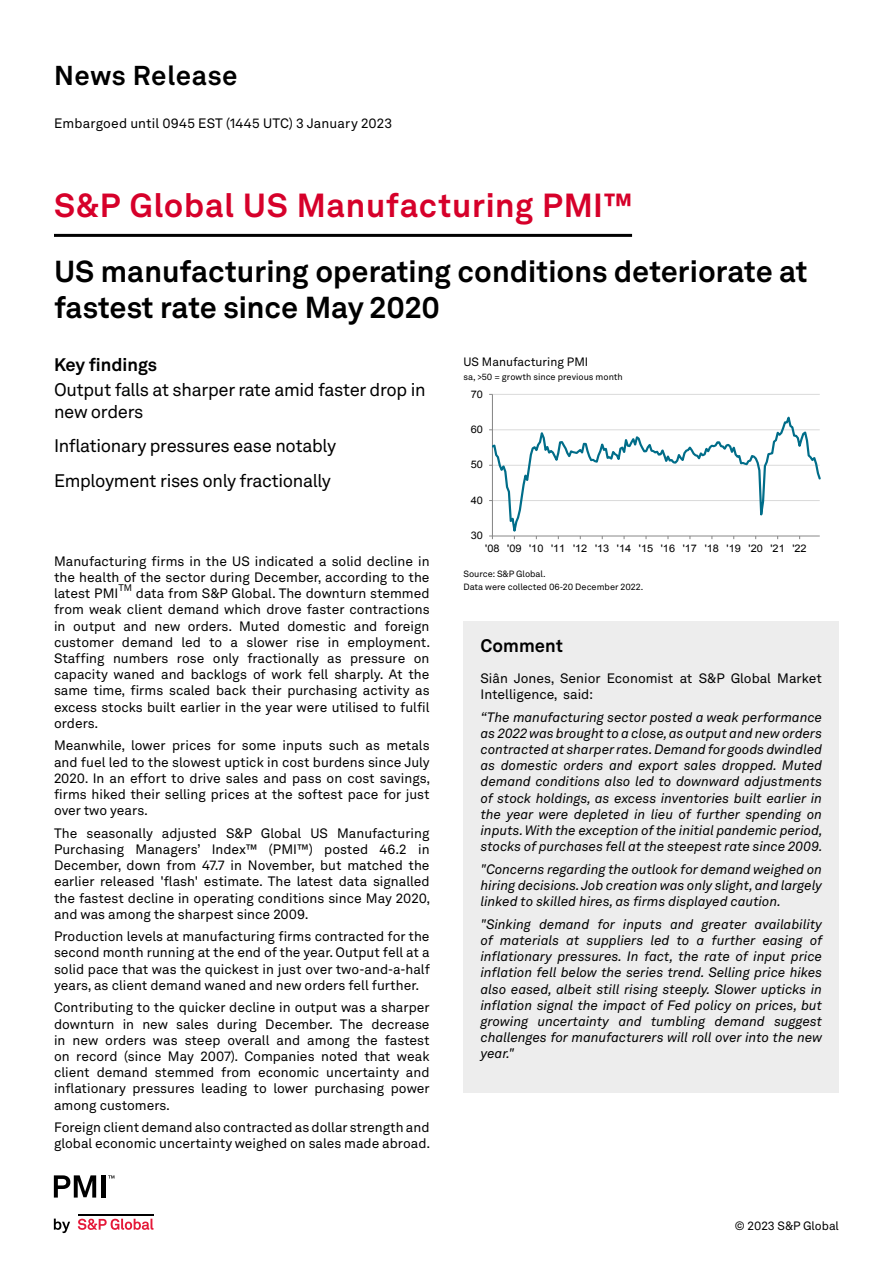
<style>
.page{position:relative;width:893px;height:1263px;background:#fff}
.page>*{position:absolute;margin:0;border:0;box-sizing:border-box;transform-origin:0 0}
.t1{font:700 33px "Akkurat LL";letter-spacing:.02em;color:#d6002a}
.t2{font:700 30px/36px "Akkurat LL";color:#000}
.t3{font:700 27px "Akkurat LL";letter-spacing:.025em;color:#000}
.t4{font:18px/21.6px "Akkurat LL";letter-spacing:-.02em;color:#000}
.t5{font:700 18px "Akkurat LL";color:#000}
.t6{font:13.5px/16.2px "Akkurat LL";color:#000;text-align:justify}
.t7{font:italic 13.5px/16.2px "Akkurat LL";color:#000;text-align:justify}
.t8{font:12px "Akkurat LL";color:#000}
.t9{font:10.5px "Arial";color:#000;scale:1.05 1}
.t10{font:9.45px "Akkurat LL";color:#000}
.t11{font:9px "Akkurat LL";color:#000}
</style>
<div class="page">
<hr style="left:492px;top:394px;width:328px;height:1px;background:#d9d9d9">
<hr style="left:492px;top:394px;width:1px;height:142px;background:#868686">
<svg style="left:489px;top:416px;width:331px;height:123px"></svg>
<hr style="left:54px;top:234px;width:578px;height:3px;background:#000">
<div style="left:464px;top:621px;width:375px;height:51px;background:#ededed"></div>
<div style="left:463px;top:672px;width:376px;height:421px;background:#ededed"></div>
<svg style="left:54px;top:1218px;width:16px;height:15px"></svg>
<svg style="left:78px;top:1218px;width:75px;height:12px"></svg>
<hr style="left:78px;top:1213px;width:75px;height:2px;background:#000">
<svg style="left:54px;top:1175px;width:42px;height:22px"></svg>
<div style="left:101px;top:1175px;width:5px;height:22px;background:#000"></div>
<svg style="left:108px;top:1175px;width:6px;height:3px"></svg>
<h3 class="t3" style="left:54px;top:55px;width:185px">News Release</h3>
<p class="t6" style="left:54px;top:114px;width:340px">Embargoed until 0945 EST (1445 UTC) 3 January 2023</p>
<h1 class="t1" style="left:54px;top:180px;width:580px">S&amp;P Global US Manufacturing PMI™</h1>
<h2 class="t2" style="left:54px;top:252px;width:755px">US manufacturing operating conditions deteriorate at fastest rate since May 2020</h2>
<h3 class="t5" style="left:54px;top:351px;width:105px">Key findings</h3>
<p class="t8" style="left:463px;top:353px;width:126px">US Manufacturing PMI</p>
<p class="t11" style="left:463px;top:370px;width:161px">sa, &gt;50 = growth since previous month</p>
<h3 class="t4" style="left:54px;top:378px;width:373px">Output falls at sharper rate amid faster drop in new orders</h3>
<h3 class="t4" style="left:54px;top:428px;width:284px;line-height:34.3px">Inflationary pressures ease notably<br>Employment rises only fractionally</h3>
<p class="t9" style="left:471px;top:387px;width:13px">70</p>
<p class="t9" style="left:471px;top:422px;width:13px">60</p>
<p class="t9" style="left:471px;top:458px;width:13px">50</p>
<p class="t9" style="left:471px;top:493px;width:13px">40</p>
<p class="t9" style="left:471px;top:529px;width:13px">30</p>
<p class="t6" style="left:54px;top:552px;width:377px">Manufacturing firms in the US indicated a solid decline in the health of the sector during December, according to the latest PMI</p>
<p class="t10" style="left:118px;top:581px;width:15px">TM</p>
<p class="t6" style="left:54px;top:585px;width:378px;text-indent:82px">data from S&amp;P Global. The downturn stemmed from weak client demand which drove faster contractions in output and new orders. Muted domestic and foreign customer demand led to a slower rise in employment.<br>Staffing numbers rose only fractionally as pressure on capacity waned and backlogs of work fell sharply. At the same time, firms scaled back their purchasing activity as excess stocks built earlier in the year were utilised to fulfil orders.</p>
<p class="t6" style="left:54px;top:737px;width:378px">Meanwhile, lower prices for some inputs such as metals and fuel led to the slowest uptick in cost burdens since July 2020. In an effort to drive sales and pass on cost savings, firms hiked their selling prices at the softest pace for just over two years.</p>
<p class="t6" style="left:54px;top:824px;width:378px">The seasonally adjusted S&amp;P Global US Manufacturing Purchasing Managers’ Index™ (PMI™) posted 46.2 in December, down from 47.7 in November, but matched the earlier released 'flash' estimate. The latest data signalled the fastest decline in operating conditions since May 2020, and was among the sharpest since 2009.</p>
<p class="t6" style="left:54px;top:928px;width:377px">Production levels at manufacturing firms contracted for the second month running at the end of the year. Output fell at a solid pace that was the quickest in just over two-and-a-half years, as client demand waned and new orders fell further.</p>
<p class="t6" style="left:54px;top:999px;width:377px">Contributing to the quicker decline in output was a sharper downturn in new sales during December. The decrease in new orders was steep overall and among the fastest on record (since May 2007). Companies noted that weak client demand stemmed from economic uncertainty and inflationary pressures leading to lower purchasing power among customers.</p>
<p class="t6" style="left:54px;top:1119px;width:378px">Foreign client demand also contracted as dollar strength and global economic uncertainty weighed on sales made abroad.</p>
<p class="t9" style="left:485px;top:541px;width:308px">'08 '09 '10 '11 '12 '13 '14 '15 '16 '17 '18 '19 '20 '21 '22</p>
<p class="t11" style="left:463px;top:567px;width:84px">Source: S&amp;P Global.</p>
<p class="t11" style="left:463px;top:580px;width:181px">Data were collected 06-20 December 2022.</p>
<h3 class="t5" style="left:481px;top:632px;width:84px">Comment</h3>
<p class="t6" style="left:480px;top:669px;width:343px">Siân Jones, Senior Economist at S&amp;P Global Market<br>Intelligence, said:</p>
<p class="t7" style="left:480px;top:708px;width:344px">“The manufacturing sector posted a weak performance as 2022 was brought to a close, as output and new orders contracted at sharper rates. Demand for goods dwindled as domestic orders and export sales dropped. Muted demand conditions also led to downward adjustments of stock holdings, as excess inventories built earlier in the year were depleted in lieu of further spending on inputs. With the exception of the initial pandemic period, stocks of purchases fell at the steepest rate since 2009.</p>
<p class="t7" style="left:480px;top:860px;width:343px">"Concerns regarding the outlook for demand weighed on hiring decisions. Job creation was only slight, and largely linked to skilled hires, as firms displayed caution.</p>
<p class="t7" style="left:480px;top:915px;width:343px">"Sinking demand for inputs and greater availability of materials at suppliers led to a further easing of inflationary pressures. In fact, the rate of input price inflation fell below the series trend. Selling price hikes also eased, albeit still rising steeply. Slower upticks in inflation signal the impact of Fed policy on prices, but growing uncertainty and tumbling demand suggest challenges for manufacturers will roll over into the new year."</p>
<p class="t8" style="left:735px;top:1216px;width:106px">© 2023 S&amp;P Global</p>
</div>
